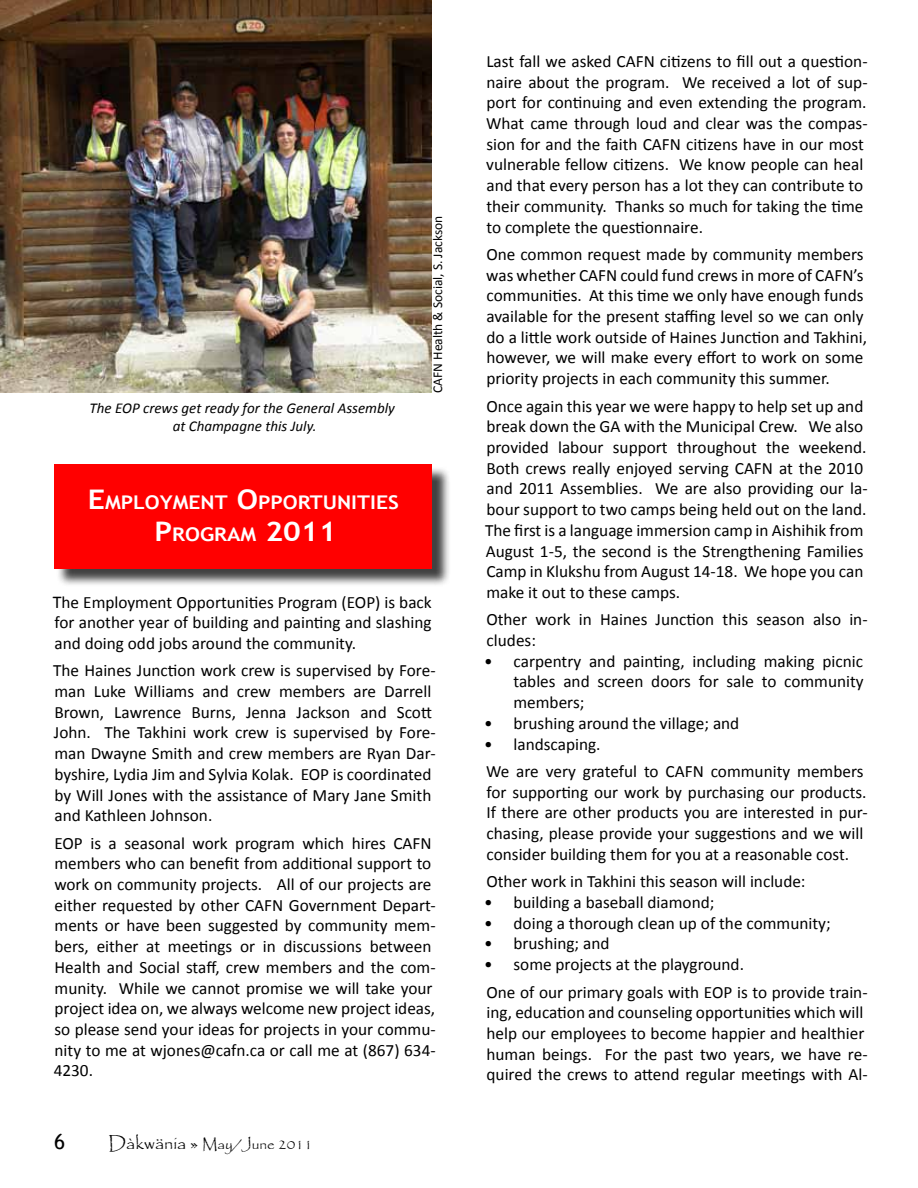
<style>
.page{position:relative;width:918px;height:1188px;background:#fff}
.page>*{position:absolute;margin:0;border:0;box-sizing:border-box;transform-origin:0 0}
.t1{font:21px "Trebuchet MS";color:#000}
.t2{font:700 18.9px/32.4px "Trebuchet MS";color:#fff;text-align:center;scale:1.12 1}
.t3{font:17.25px/20.7px "Calibri";color:#000}
.t4{font:italic 15px/18px "Calibri";color:#000;text-align:center}
.t5{font:15px "Papyrus";color:#000}
.t6{font:13.5px "Calibri";color:#000}
.s1{font-size:27px}
.s2{font-size:18px}
</style>
<div class="page">
<div style="left:57px;top:466px;width:394px;height:121px;background:#000;opacity:.75"></div>
<div style="left:54px;top:464px;width:378px;height:104px;background:#f00"></div>
<img style="left:0;top:0;width:432px;height:393px">
<p class="t4" style="left:90px;top:398px;width:307px">The EOP crews get ready for the General Assembly at Champagne this July.</p>
<p class="t2" style="left:88px;top:486px;width:279px"><span class="s1">E</span>MPLOYMENT <span class="s1">O</span>PPORTUNITIES<br><span class="s1">P</span> ROGRAM <span class="s1">2011</span></p>
<p class="t6" style="left:429px;top:393px;width:179px;rotate:-90deg">CAFN Health &amp; Social, S. Jackson</p>
<p class="t3" style="left:53px;top:591px;width:380px;text-align:justify"><span class="s2">T</span>he Employment Opportunities Program (EOP) is back for another year of building and painting and slashing and doing odd jobs around the community.</p>
<p class="t3" style="left:53px;top:660px;width:384px">The Haines Junction work crew is supervised by Fore&shy;man Luke Williams and crew members are Darrell Brown, Lawrence Burns, Jenna Jackson and Scott John. The Takhini work crew is supervised by Fore&shy;man Dwayne Smith and crew members are Ryan Dar&shy;byshire, Lydia Jim and Sylvia Kolak. EOP is coordinated by Will Jones with the assistance of Mary Jane Smith and Kathleen Johnson.</p>
<p class="t3" style="left:54px;top:833px;width:383px">EOP is a seasonal work program which hires CAFN members who can benefit from additional support to work on community projects. All of our projects are either requested by other CAFN Government Depart&shy;ments or have been suggested by community mem&shy;bers, either at meetings or in discussions between Health and Social staff, crew members and the com&shy;munity. While we cannot promise we will take your project idea on, we always welcome new project ideas, so please send your ideas for projects in your commu&shy;nity to me at wjones@cafn.ca or call me at (867) 634- 4230.</p>
<p class="t1" style="left:54px;top:1130px;width:13px">6</p>
<p class="t5" style="left:108px;top:1135px;width:206px"><span class="s2">Dàkwänia »</span> May/June 2011</p>
<p class="t3" style="left:486px;top:51px;width:383px">Last fall we asked CAFN citizens to fill out a question&shy;naire about the program. We received a lot of sup&shy;port for continuing and even extending the program.<br>What came through loud and clear was the compas&shy;sion for and the faith CAFN citizens have in our most vulnerable fellow citizens. We know people can heal and that every person has a lot they can contribute to their community. Thanks so much for taking the time to complete the questionnaire.</p>
<p class="t3" style="left:486px;top:244px;width:382px">One common request made by community members was whether CAFN could fund crews in more of CAFN’s communities. At this time we only have enough funds available for the present staffing level so we can only do a little work outside of Haines Junction and Takhini, however, we will make every effort to work on some priority projects in each community this summer.</p>
<p class="t3" style="left:485px;top:396px;width:384px">Once again this year we were happy to help set up and break down the GA with the Municipal Crew. We also provided labour support throughout the weekend.<br>Both crews really enjoyed serving CAFN at the 2010 and 2011 Assemblies. We are also providing our la&shy;bour support to two camps being held out on the land.<br>The first is a language immersion camp in Aishihik from August 1-5, the second is the Strengthening Families Camp in Klukshu from August 14-18. We hope you can make it out to these camps.</p>
<p class="t3" style="left:486px;top:609px;width:383px">Other work in Haines Junction this season also in&shy;cludes:</p>
<p class="t3" style="left:513px;top:651px;width:352px;text-align:justify;text-indent:-29px">• carpentry and painting, including making picnic tables and screen doors for sale to community members;</p>
<p class="t3" style="left:484px;top:713px;width:257px">• brushing around the village; and</p>
<p class="t3" style="left:484px;top:730px;width:381px;line-height:27.5px">• landscaping.<br>We are very grateful to CAFN community members</p>
<p class="t3" style="left:486px;top:782px;width:383px">for supporting our work by purchasing our products.<br>If there are other products you are interested in pur&shy;chasing, please provide your suggestions and we will consider building them for you at a reasonable cost.</p>
<p class="t3" style="left:486px;top:871px;width:321px">Other work in Takhini this season will include:</p>
<p class="t3" style="left:484px;top:892px;width:232px">• building a baseball diamond;</p>
<p class="t3" style="left:484px;top:913px;width:348px">• doing a thorough clean up of the community;</p>
<p class="t3" style="left:484px;top:933px;width:127px">• brushing; and</p>
<p class="t3" style="left:484px;top:951px;width:385px;line-height:27.5px">• some projects at the playground.<br>One of our primary goals with EOP is to provide train-</p>
<p class="t3" style="left:486px;top:1002px;width:383px">ing, education and counseling opportunities which will help our employees to become happier and healthier human beings. For the past two years, we have re&shy;quired the crews to attend regular meetings with Al-</p>
</div>
